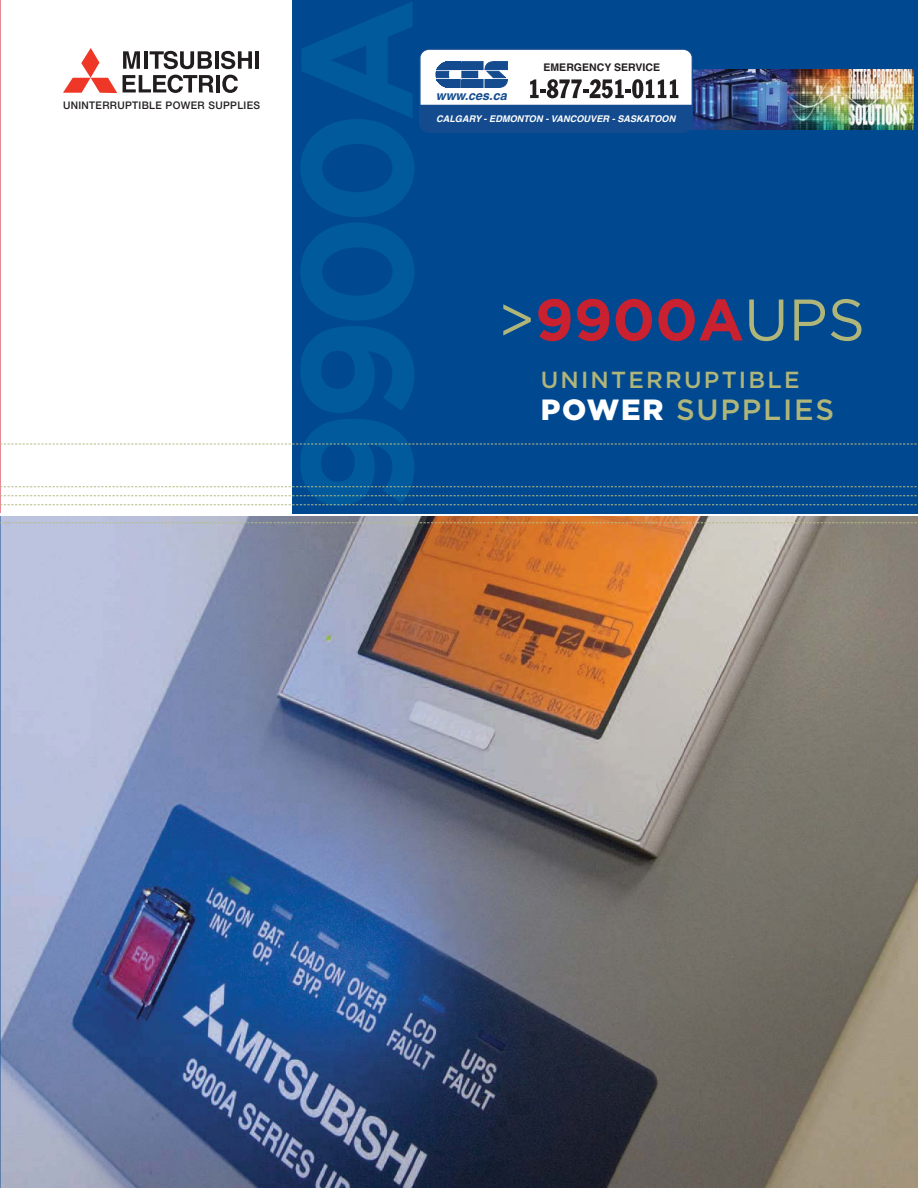
<style>
.page{position:relative;width:918px;height:1188px;background:#fff}
.page>*{position:absolute;margin:0;border:0;box-sizing:border-box;transform-origin:0 0}
.t1{font:700 58.5px "Gotham";color:#ca2131}
.t2{font:500 29.25px "Gotham";letter-spacing:.06em;color:#b0b579}
.t3{font:500 23.25px "Gotham";letter-spacing:.095em;color:#b0b579}
.t4{font:italic 700 12.6px "Switzerland Plain";color:#134b8e}
.t5{font:500 10.5px "Helvetica Neue";letter-spacing:.035em;color:#231f20}
.t6{font:700 10.5px "Switzerland Plain";color:#221e1f}
.t7{font:italic 700 9.15px "Switzerland Plain";color:#fff}
.s1{font-weight:400;color:#b0b579}
.s2{font-weight:900;color:#fff}
</style>
<div class="page">
<img style="left:0;top:0;width:918px;height:1188px">
<p class="t5" style="left:63px;top:101px;width:199px">UNINTERRUPTIBLE POWER SUPPLIES</p>
<p class="t6" style="left:544px;top:61px;width:118px">EMERGENCY SERVICE</p>
<h3 class="t4" style="left:436px;top:88px;width:72px">www.ces.ca</h3>
<p class="t7" style="left:436px;top:114px;width:241px">CALGARY - EDMONTON VANCOUVER SASKATOON</p>
<p class="t7" style="left:545px;top:114px;width:5px">-</p>
<p class="t7" style="left:612px;top:114px;width:5px">-</p>
<h1 class="t1" style="left:498px;top:299px;width:369px"><span class="s1">&gt;</span>9900A<span class="s1">UPS</span></h1>
<h3 class="t3" style="left:541px;top:371px;width:260px">UNINTERRUPTIBLE</h3>
<h2 class="t2" style="left:541px;top:399px;width:295px"><span class="s2">POWER</span> SUPPLIES</h2>
</div>
